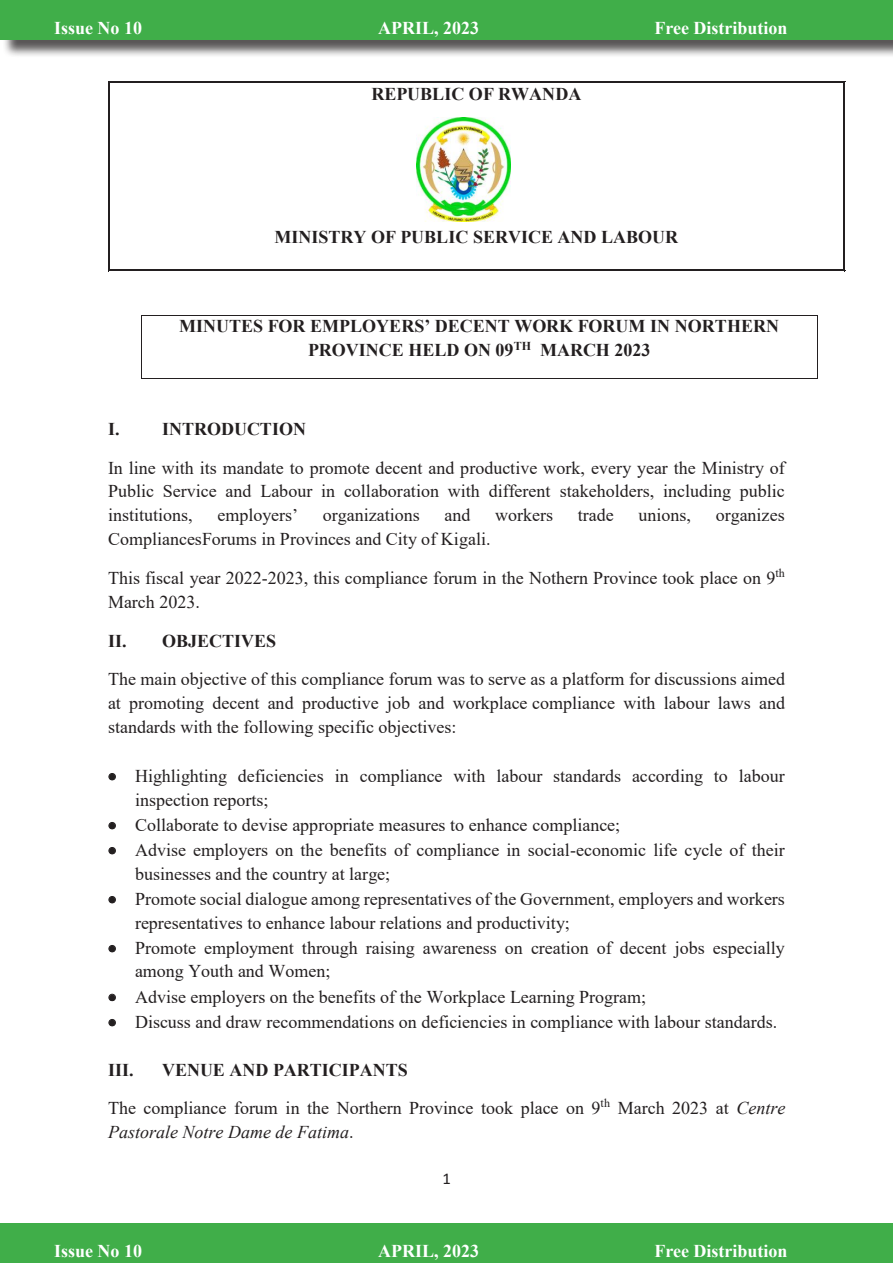
<style>
.page{position:relative;width:893px;height:1263px;background:#fff}
.page>*{position:absolute;margin:0;border:0;box-sizing:border-box;transform-origin:0 0}
.t1{font:18px/23.7px "Times New Roman";color:#231f20}
.t2{font:700 18px/23.7px "Times New Roman";color:#231f20;text-align:center}
.t3{font:700 18px "Times New Roman";color:#fff}
.t4{font:italic 18px "Times New Roman";color:#231f20}
.t5{font:16.5px "Calibri";color:#231f20}
.s1{font-weight:700}
.s2{font-style:italic}
.s3{font-style:normal}
</style>
<div class="page">
<hr style="left:142px;top:315px;width:675px;height:1px;background:#231f20">
<hr style="left:142px;top:315px;width:1px;height:63px;background:#231f20">
<hr style="left:142px;top:378px;width:675px;height:1px;background:#231f20">
<hr style="left:817px;top:315px;width:1px;height:63px;background:#231f20">
<svg style="left:108px;top:773px;width:8px;height:7px"></svg>
<svg style="left:108px;top:822px;width:8px;height:7px"></svg>
<svg style="left:108px;top:847px;width:8px;height:7px"></svg>
<svg style="left:108px;top:896px;width:8px;height:7px"></svg>
<svg style="left:108px;top:945px;width:8px;height:7px"></svg>
<svg style="left:108px;top:994px;width:8px;height:7px"></svg>
<svg style="left:108px;top:1019px;width:8px;height:7px"></svg>
<hr style="left:110px;top:81px;width:733px;height:1px;background:#231f20">
<hr style="left:110px;top:83px;width:733px;height:1px;background:#231f20">
<hr style="left:109px;top:84px;width:1px;height:185px;background:#231f20">
<hr style="left:108px;top:84px;width:1px;height:185px;background:#231f20">
<hr style="left:110px;top:270px;width:733px;height:1px;background:#231f20">
<hr style="left:110px;top:269px;width:733px;height:1px;background:#231f20">
<hr style="left:844px;top:84px;width:1px;height:185px;background:#231f20">
<hr style="left:843px;top:84px;width:1px;height:185px;background:#231f20">
<img style="left:416px;top:118px;width:95px;height:104px">
<div style="left:2px;top:2px;width:891px;height:56px;background:#231f20;opacity:.75"></div>
<div style="left:0;top:0;width:893px;height:40px;background:#40ae49"></div>
<div style="left:0;top:1223px;width:893px;height:40px;background:#40ae49"></div>
<p class="t3" style="left:54px;top:15px;width:90px">Issue No 10</p>
<p class="t3" style="left:378px;top:15px;width:102px">APRIL, 2023</p>
<p class="t3" style="left:654px;top:15px;width:135px">Free Distribution</p>
<p class="t2" style="left:371px;top:82px;width:211px">REPUBLIC OF RWANDA</p>
<p class="t2" style="left:275px;top:225px;width:405px">MINISTRY OF PUBLIC SERVICE AND LABOUR</p>
<p class="t2" style="left:179px;top:314px;width:601px">MINUTES FOR EMPLOYERS’ DECENT WORK FORUM IN NORTHERN<br>PROVINCE HELD ON 09<sup>TH</sup> MARCH 2023</p>
<p class="t1" style="left:108px;top:409px;width:678px;line-height:38.5px"><span class="s1">I. INTRODUCTION<br></span>In line with its mandate to promote decent and productive work, every year the Ministry of</p>
<p class="t1" style="left:108px;top:479px;width:678px">Public Service and Labour in collaboration with different stakeholders, including public institutions,</p>
<p class="t1" style="left:217px;top:503px;width:82px">employers’</p>
<p class="t1" style="left:323px;top:503px;width:98px">organizations</p>
<p class="t1" style="left:444px;top:503px;width:28px">and</p>
<p class="t1" style="left:495px;top:503px;width:59px">workers</p>
<p class="t1" style="left:578px;top:503px;width:38px">trade</p>
<p class="t1" style="left:639px;top:503px;width:54px">unions,</p>
<p class="t1" style="left:716px;top:503px;width:70px">organizes</p>
<p class="t1" style="left:108px;top:519px;width:678px;line-height:38.8px">CompliancesForums in Provinces and City of Kigali.<br>This fiscal year 2022-2023, this compliance forum in the Nothern Province took place on 9<sup>th</sup></p>
<p class="t1" style="left:108px;top:582px;width:679px;line-height:38.8px">March 2023.<br><span class="s1">II. OBJECTIVES<br></span>The main objective of this compliance forum was to serve as a platform for discussions aimed</p>
<p class="t1" style="left:108px;top:691px;width:678px">at promoting decent and productive job and workplace compliance with labour laws and standards with the following specific objectives:</p>
<p class="t1" style="left:135px;top:763px;width:651px;text-indent:-27px">• Highlighting deficiencies in compliance with labour standards according to labour inspection reports;</p>
<p class="t1" style="left:108px;top:812px;width:514px">• Collaborate to devise appropriate measures to enhance compliance;</p>
<p class="t1" style="left:135px;top:837px;width:651px;text-indent:-27px">• Advise employers on the benefits of compliance in social-economic life cycle of their businesses and the country at large;</p>
<p class="t1" style="left:135px;top:886px;width:651px;text-indent:-27px">• Promote social dialogue among representatives of the Government, employers and workers representatives to enhance labour relations and productivity;</p>
<p class="t1" style="left:135px;top:935px;width:651px;text-indent:-27px">• Promote employment through raising awareness on creation of decent jobs especially among Youth and Women;</p>
<p class="t1" style="left:108px;top:984px;width:540px">• Advise employers on the benefits of the Workplace Learning Program;</p>
<p class="t1" style="left:108px;top:1009px;width:671px">• Discuss and draw recommendations on deficiencies in compliance with labour standards.</p>
<p class="t2" style="left:108px;top:1057px;width:27px">III.</p>
<p class="t1" style="left:108px;top:1050px;width:679px;line-height:38.5px;text-indent:54px"><span class="s1">VENUE AND PARTICIPANTS<br></span>The compliance forum in the Northern Province took place on 9<sup>th</sup> March 2023 at <span class="s2">Centre</span></p>
<p class="t4" style="left:108px;top:1119px;width:247px">Pastorale Notre Dame de Fatima<span class="s3">.</span></p>
<p class="t5" style="left:442px;top:1167px;width:10px">1</p>
<p class="t3" style="left:54px;top:1238px;width:90px">Issue No 10</p>
<p class="t3" style="left:378px;top:1238px;width:102px">APRIL, 2023</p>
<p class="t3" style="left:654px;top:1238px;width:135px">Free Distribution</p>
</div>
